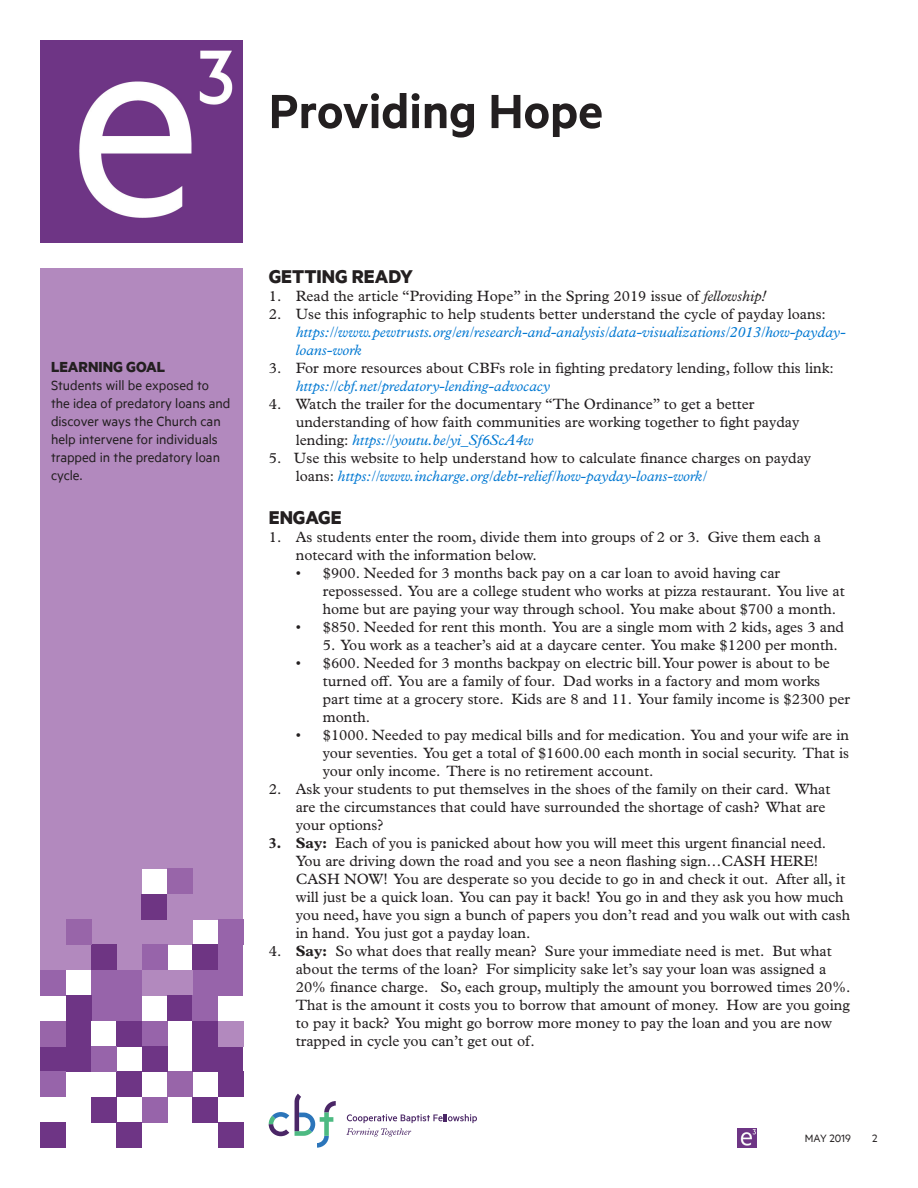
<style>
.page{position:relative;width:918px;height:1188px;background:#fff}
.page>*{position:absolute;margin:0;border:0;box-sizing:border-box;transform-origin:0 0}
.t1{font:600 54px "Metric";color:#231f20}
.Subhead{font:700 21px "Metric";color:#231f20}
.SidebarHeader{font:700 16.5px "Metric";color:#231f20}
.t2{font:15px/18px "Plantin MT Std";color:#231f20}
.t3{font:italic 15px/18px "Plantin MT Std";color:#0078d2}
.t4{font:15px/18px "Metric";color:#231f20}
.t5{font:12px "Metric";color:#231f20}
.s1{font-style:italic}
.s2{font-style:normal;color:#231f20}
.s3{font-style:italic;color:#0078d2}
.s4{font-weight:700}
</style>
<div class="page">
<div style="left:40px;top:268px;width:203px;height:601px;background:#b289be"></div>
<img style="left:40px;top:40px;width:203px;height:203px">
<div style="left:193px;top:869px;width:50px;height:50px;background:#b289be"></div>
<div style="left:40px;top:869px;width:102px;height:101px;background:#b289be"></div>
<div style="left:142px;top:894px;width:51px;height:51px;background:#b289be"></div>
<div style="left:193px;top:945px;width:50px;height:51px;background:#9764aa"></div>
<div style="left:91px;top:970px;width:51px;height:51px;background:#9764aa"></div>
<div style="left:40px;top:1021px;width:51px;height:51px;background:#6e3585"></div>
<div style="left:167px;top:869px;width:26px;height:25px;background:#9865a9"></div>
<div style="left:218px;top:919px;width:25px;height:26px;background:#9764aa"></div>
<div style="left:142px;top:945px;width:25px;height:25px;background:#9764aa"></div>
<div style="left:40px;top:970px;width:26px;height:26px;background:#9764aa"></div>
<div style="left:66px;top:996px;width:25px;height:25px;background:#6e3585"></div>
<div style="left:167px;top:970px;width:26px;height:26px;background:#b289be"></div>
<div style="left:142px;top:970px;width:25px;height:26px;background:#b289be"></div>
<div style="left:117px;top:1021px;width:25px;height:25px;background:#6e3585"></div>
<div style="left:40px;top:1072px;width:26px;height:25px;background:#9764aa"></div>
<div style="left:167px;top:996px;width:26px;height:25px;background:#6e3585"></div>
<div style="left:142px;top:1021px;width:25px;height:25px;background:#9764aa"></div>
<div style="left:218px;top:1122px;width:25px;height:26px;background:#6e3585"></div>
<div style="left:193px;top:1097px;width:25px;height:25px;background:#6e3585"></div>
<div style="left:167px;top:1072px;width:26px;height:25px;background:#9865a9"></div>
<div style="left:117px;top:1122px;width:25px;height:26px;background:#6e3585"></div>
<div style="left:91px;top:1097px;width:26px;height:25px;background:#6e3585"></div>
<div style="left:40px;top:1122px;width:26px;height:26px;background:#6e3585"></div>
<div style="left:193px;top:1021px;width:50px;height:51px;background:#6e3585"></div>
<div style="left:193px;top:996px;width:25px;height:25px;background:#9764aa"></div>
<div style="left:218px;top:1072px;width:25px;height:25px;background:#6e3585"></div>
<div style="left:142px;top:1046px;width:25px;height:26px;background:#6e3585"></div>
<div style="left:117px;top:1072px;width:25px;height:25px;background:#6e3585"></div>
<div style="left:142px;top:1097px;width:25px;height:25px;background:#9764aa"></div>
<div style="left:91px;top:1046px;width:26px;height:26px;background:#9764aa"></div>
<div style="left:142px;top:894px;width:25px;height:25px;background:#6e3583"></div>
<div style="left:40px;top:1021px;width:26px;height:25px;background:#9865a9"></div>
<div style="left:218px;top:1021px;width:25px;height:25px;background:#b289be"></div>
<div style="left:193px;top:945px;width:25px;height:25px;background:#6e3583"></div>
<div style="left:91px;top:945px;width:26px;height:25px;background:#6e3583"></div>
<div style="left:66px;top:919px;width:25px;height:26px;background:#9865a9"></div>
<img style="left:738px;top:1129px;width:18px;height:18px">
<svg style="left:295px;top:1094px;width:41px;height:54px"></svg>
<svg style="left:269px;top:1112px;width:20px;height:24px"></svg>
<svg style="left:346px;top:1114px;width:131px;height:23px"></svg>
<p class="t1" style="left:269px;top:79px;width:336px">Providing Hope</p>
<p class="SidebarHeader" style="left:51px;top:356px;width:116px">LEARNING GOAL</p>
<p class="t4" style="left:51px;top:375px;width:181px">Students will be exposed to the idea of predatory loans and discover ways the Church can help intervene for individuals trapped in the predatory loan cycle.</p>
<p class="Subhead" style="left:269px;top:263px;width:146px">GETTING READY</p>
<p class="t2" style="left:269px;top:287px;width:499px">1. Read the article “Providing Hope” in the Spring 2019 issue of <span class="s1">fellowship!</span></p>
<p class="t3" style="left:296px;top:305px;width:551px;text-indent:-27px"><span class="s2">2. Use this infographic to help students better understand the cycle of payday loans: </span>https://www.pewtrusts.org/en/research-and-analysis/data-visualizations/2013/how-payday&shy;loans-work</p>
<p class="t2" style="left:296px;top:359px;width:540px;text-indent:-27px">3. For more resources about CBFs role in fighting predatory lending, follow this link: <span class="s3">https://cbf.net/predatory-lending-advocacy</span></p>
<p class="t2" style="left:296px;top:395px;width:505px;text-indent:-27px">4. Watch the trailer for the documentary “The Ordinance” to get a better understanding of how faith communities are working together to fight payday lending: <span class="s3">https://youtu.be/yi_Sf6ScA4w</span></p>
<p class="t2" style="left:296px;top:449px;width:517px;text-indent:-27px">5. Use this website to help understand how to calculate finance charges on payday loans: <span class="s3">https://www.incharge.org/debt-relief/how-payday-loans-work/</span></p>
<p class="Subhead" style="left:269px;top:504px;width:74px">ENGAGE</p>
<p class="t2" style="left:296px;top:528px;width:527px;text-indent:-27px">1. As students enter the room, divide them into groups of 2 or 3. Give them each a notecard with the information below.</p>
<p class="t2" style="left:323px;top:564px;width:523px;text-indent:-27px">• $900. Needed for 3 months back pay on a car loan to avoid having car repossessed. You are a college student who works at pizza restaurant. You live at home but are paying your way through school. You make about $700 a month.</p>
<p class="t2" style="left:296px;top:618px;width:550px">• $850. Needed for rent this month. You are a single mom with 2 kids, ages 3 and</p>
<p class="t2" style="left:323px;top:636px;width:517px">5. You work as a teacher’s aid at a daycare center. You make $1200 per month.</p>
<p class="t2" style="left:323px;top:654px;width:529px;text-indent:-27px">• $600. Needed for 3 months backpay on electric bill. Your power is about to be turned off. You are a family of four. Dad works in a factory and mom works part time at a grocery store. Kids are 8 and 11. Your family income is $2300 per month.</p>
<p class="t2" style="left:323px;top:726px;width:528px;text-align:justify;text-indent:-27px">• $1000. Needed to pay medical bills and for medication. You and your wife are in your seventies. You get a total of $1600.00 each month in social security. That is your only income. There is no retirement account.</p>
<p class="t2" style="left:296px;top:780px;width:536px;text-indent:-27px">2. Ask your students to put themselves in the shoes of the family on their card. What are the circumstances that could have surrounded the shortage of cash? What are your options?</p>
<p class="t2" style="left:296px;top:834px;width:556px;text-indent:-27px"><span class="s4">3. Say:</span> Each of you is panicked about how you will meet this urgent financial need.<br>You are driving down the road and you see a neon flashing sign…CASH HERE!<br>CASH NOW! You are desperate so you decide to go in and check it out. After all, it will just be a quick loan. You can pay it back! You go in and they ask you how much you need, have you sign a bunch of papers you don’t read and you walk out with cash in hand. You just got a payday loan.</p>
<p class="t2" style="left:296px;top:942px;width:556px;text-indent:-27px">4. <span class="s4">Say:</span> So what does that really mean? Sure your immediate need is met. But what about the terms of the loan? For simplicity sake let’s say your loan was assigned a 20% finance charge. So, each group, multiply the amount you borrowed times 20%.<br>That is the amount it costs you to borrow that amount of money. How are you going to pay it back? You might go borrow more money to pay the loan and you are now trapped in cycle you can’t get out of.</p>
<p class="t5" style="left:805px;top:1131px;width:48px">MAY 2019</p>
<p class="t5" style="left:872px;top:1131px;width:7px">2</p>
</div>
